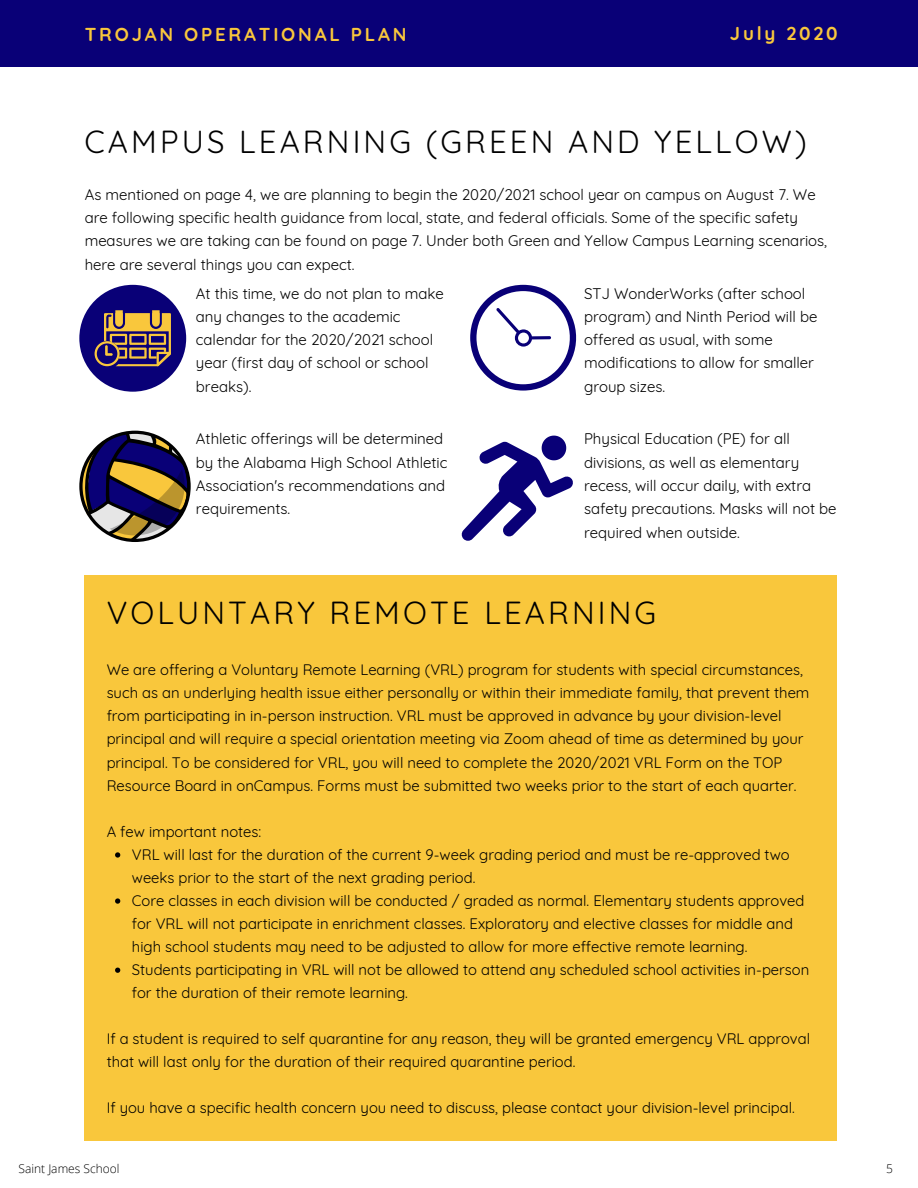
<style>
.page{position:relative;width:918px;height:1188px;background:#fff}
.page>*{position:absolute;margin:0;border:0;box-sizing:border-box;transform-origin:0 0}
.t1{font:31.2px "Quicksand";letter-spacing:.1em;color:#000}
.t2{font:700 18.6px "Quicksand";letter-spacing:.15em;color:#f9c73c}
.t3{font:15px/23.2px "Quicksand";color:#000}
.t4{font:14.85px/23.1px "Quicksand";color:#000}
.t5{font:300 12px "Open Sans";color:#000}
</style>
<div class="page">
<div style="left:0;top:1px;width:918px;height:65px;background:#090077"></div>
<div style="left:85px;top:575px;width:752px;height:566px;background:#f9c73c"></div>
<svg style="left:115px;top:852px;width:5px;height:6px"></svg>
<svg style="left:115px;top:898px;width:5px;height:6px"></svg>
<svg style="left:115px;top:968px;width:5px;height:5px"></svg>
<svg style="left:79px;top:431px;width:112px;height:111px"></svg>
<svg style="left:470px;top:285px;width:107px;height:106px"></svg>
<svg style="left:461px;top:436px;width:112px;height:105px"></svg>
<div style="left:79px;top:285px;width:107px;height:107px;background:#090077;border-radius:50%"></div>
<svg style="left:95px;top:310px;width:76px;height:56px"></svg>
<p class="t2" style="left:85px;top:22px;width:323px">TROJAN OPERATIONAL PLAN</p>
<p class="t2" style="left:730px;top:21px;width:109px">July 2020</p>
<h1 class="t1" style="left:85px;top:122px;width:724px">CAMPUS LEARNING (GREEN AND YELLOW)</h1>
<p class="t3" style="left:85px;top:182px;width:744px">As mentioned on page 4, we are planning to begin the 2020/2021 school year on campus on August 7. We are following specific health guidance from local, state, and federal officials. Some of the specific safety measures we are taking can be found on page 7. Under both Green and Yellow Campus Learning scenarios, here are several things you can expect.</p>
<p class="t3" style="left:196px;top:281px;width:249px">At this time, we do not plan to make any changes to the academic calendar for the 2020/2021 school year (first day of school or school breaks).</p>
<p class="t3" style="left:196px;top:427px;width:253px">Athletic offerings will be determined by the Alabama High School Athletic<br>Association's recommendations and requirements.</p>
<p class="t3" style="left:584px;top:281px;width:235px">STJ WonderWorks (after school program) and Ninth Period will be offered as usual, with some modifications to allow for smaller group sizes.</p>
<p class="t3" style="left:584px;top:427px;width:254px">Physical Education (PE) for all divisions, as well as elementary recess, will occur daily, with extra safety precautions. Masks will not be required when outside.</p>
<h1 class="t1" style="left:107px;top:592px;width:551px">VOLUNTARY REMOTE LEARNING</h1>
<p class="t4" style="left:107px;top:658px;width:704px">We are offering a Voluntary Remote Learning (VRL) program for students with special circumstances, such as an underlying health issue either personally or within their immediate family, that prevent them from participating in in-person instruction. VRL must be approved in advance by your division-level principal and will require a special orientation meeting via Zoom ahead of time as determined by your principal. To be considered for VRL, you will need to complete the 2020/2021 VRL Form on the TOP Resource Board in onCampus. Forms must be submitted two weeks prior to the start of each quarter.</p>
<p class="t4" style="left:107px;top:820px;width:156px">A few important notes:</p>
<p class="t4" style="left:132px;top:843px;width:679px">VRL will last for the duration of the current 9-week grading period and must be re-approved two weeks prior to the start of the next grading period.<br>Core classes in each division will be conducted / graded as normal. Elementary students approved for VRL will not participate in enrichment classes. Exploratory and elective classes for middle and high school students may need to be adjusted to allow for more effective remote learning.<br>Students participating in VRL will not be allowed to attend any scheduled school activities in-person for the duration of their remote learning.</p>
<p class="t4" style="left:107px;top:1027px;width:705px">If a student is required to self quarantine for any reason, they will be granted emergency VRL approval that will last only for the duration of their required quarantine period.</p>
<p class="t4" style="left:107px;top:1096px;width:690px">If you have a specific health concern you need to discuss, please contact your division-level principal.</p>
<p class="t5" style="left:19px;top:1160px;width:103px">Saint James School</p>
<p class="t5" style="left:886px;top:1160px;width:8px">5</p>
</div>
